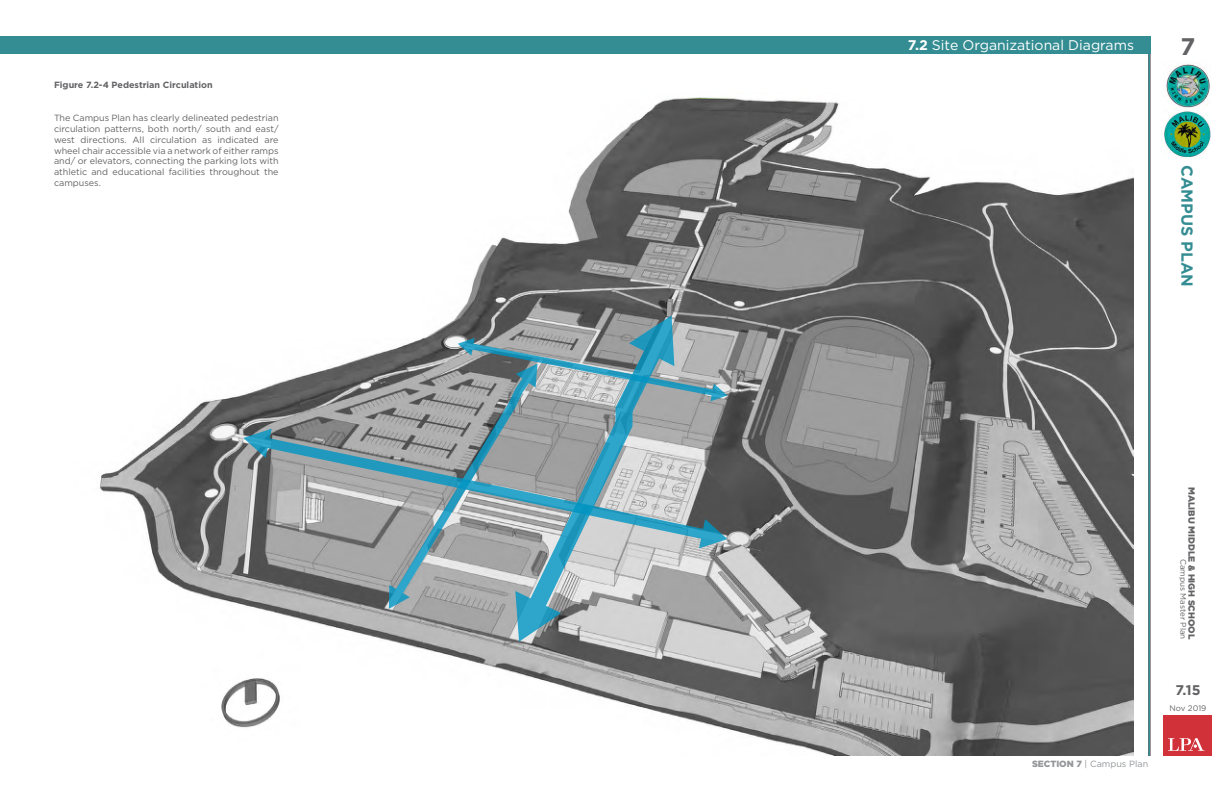
<style>
.page{position:relative;width:1224px;height:792px;background:#fff}
.page>*{position:absolute;margin:0;border:0;box-sizing:border-box;transform-origin:0 0}
.t1{font:700 24px "Gotham";color:#636366}
.t2{font:700 16px "Gotham";color:#348d92}
.t3{font:14px "Gotham";color:#fff}
.t4{font:700 14px "Gotham";color:#636366}
.General_Text_Edit_9p{font:9px/10.8px "Gotham";color:#636366;text-align:justify}
.Caption_9pt_75__Gray{font:700 9px "Gotham";color:#636366}
.t5{font:900 9px "Gotham";color:#636366}
.t6{font:9px "Gotham";color:#939598}
.t7{font:8px "Gotham";color:#636366}
.s1{font-weight:700}
.s2{font-weight:900}
</style>
<div class="page">
<hr style="left:1148px;top:36px;width:2px;height:720px;background:#348d92">
<div style="left:0;top:36px;width:1150px;height:18px;background:#348d92"></div>
<div style="left:1164px;top:716px;width:48px;height:40px;background:#d13138"></div>
<svg style="left:1168px;top:738px;width:36px;height:13px"></svg>
<img style="left:1166px;top:64px;width:44px;height:44px">
<img style="left:1164px;top:110px;width:46px;height:49px">
<img style="left:100px;top:97px;width:1034px;height:659px">
<svg style="left:253px;top:431px;width:136px;height:116px;background:#939da0"></svg>
<svg style="left:243px;top:429px;width:29px;height:29px"></svg>
<svg style="left:389px;top:315px;width:338px;height:327px;background:#98a8ad"></svg>
<p class="Caption_9pt_75__Gray" style="left:54px;top:79px;width:160px">Figure 7.2-4 Pedestrian Circulation</p>
<p class="General_Text_Edit_9p" style="left:54px;top:112px;width:226px">The Campus Plan has clearly delineated pedestrian circulation patterns, both north/ south and east/ west directions. All circulation as indicated are wheel chair accessible via a network of either ramps and/ or elevators, connecting the parking lots with athletic and educational facilities throughout the campuses.</p>
<p class="t3" style="left:908px;top:36px;width:228px"><span class="s1">7.2</span> Site Organizational Diagrams</p>
<h1 class="t1" style="left:1181px;top:31px;width:16px">7</h1>
<h2 class="t2" style="left:1198px;top:165px;width:124px;rotate:90deg">CAMPUS PLAN</h2>
<p class="t6" style="left:1032px;top:758px;width:118px"><span class="s2">SECTION 7</span> | Campus Plan</p>
<p class="t5" style="left:1198px;top:487px;width:154px;rotate:90deg">MALIBU MIDDLE &amp; HIGH SCHOOL</p>
<p class="t7" style="left:1188px;top:559px;width:82px;rotate:90deg">Campus Master Plan</p>
<h3 class="t4" style="left:1175px;top:681px;width:27px">7.15</h3>
<p class="t7" style="left:1170px;top:703px;width:38px">Nov 2019</p>
</div>
